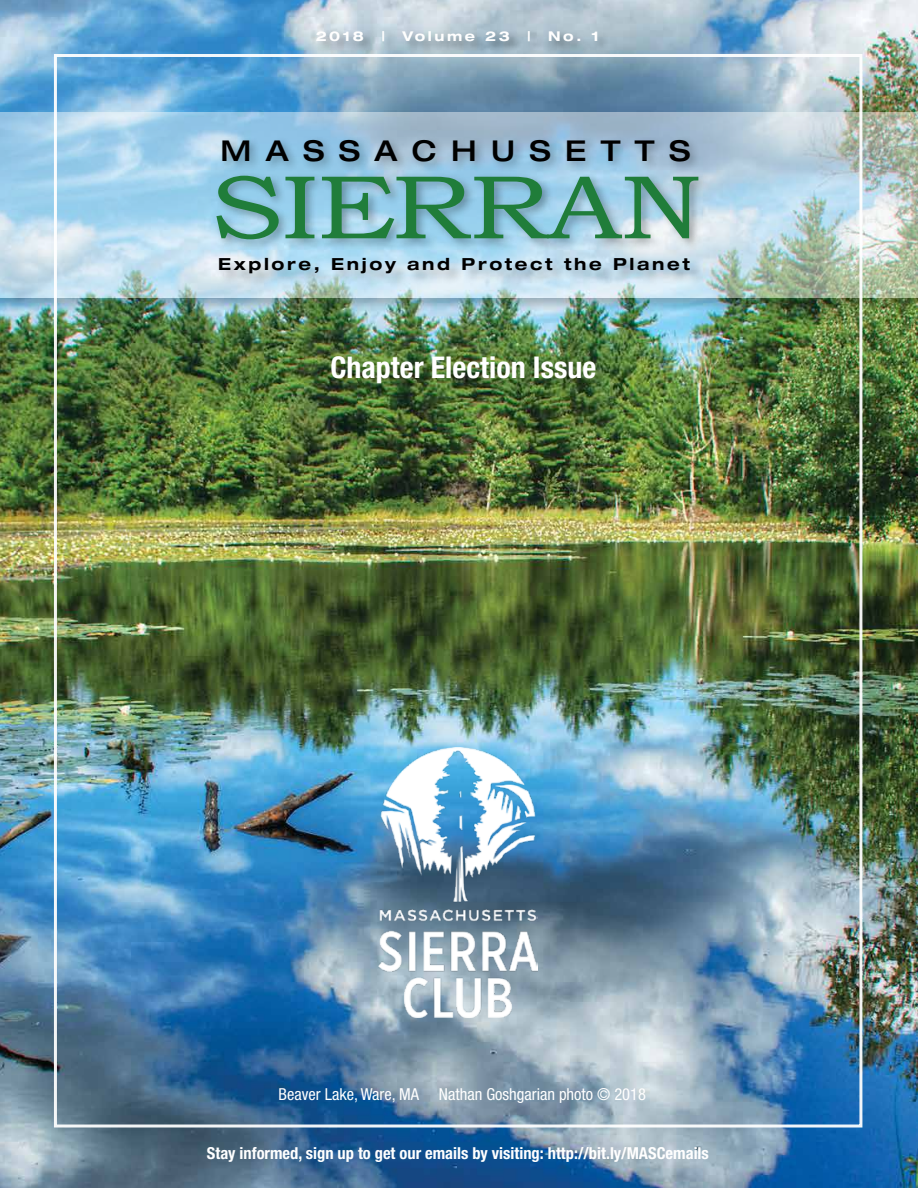
<style>
.page{position:relative;width:918px;height:1188px;background:#fff}
.page>*{position:absolute;margin:0;border:0;box-sizing:border-box;transform-origin:0 0}
.t1{font:90.3px "Bookman Old Style";letter-spacing:-.02em;color:#207d3a;scale:1.23 1}
.t2{font:700 condensed 30px "Helvetica Neue";color:#fff}
.t3{font:500 expanded 28.8px "Helvetica Neue";letter-spacing:.5em;color:#000}
.t4{font:700 expanded 16.65px "Helvetica Neue";letter-spacing:.155em;color:#000}
.t5{font:700 condensed 16.5px "Helvetica Neue";color:#fff}
.t6{font:condensed 16.5px "Helvetica Neue";color:#fff}
.t7{font:700 expanded 13.5px "Helvetica Neue";letter-spacing:.19em;color:#fff}
</style>
<div class="page">
<img style="left:0;top:0;width:918px;height:1188px">
<div style="left:0;top:111px;width:918px;height:201px;background:#000;opacity:.5"></div>
<img style="left:0;top:112px;width:918px;height:186px">
<svg style="left:376px;top:835px;width:164px;height:37px"></svg>
<img style="left:379px;top:748px;width:158px;height:270px">
<div style="left:314px;top:29px;width:296px;height:25px;background:#000;opacity:.4"></div>
<div style="left:213px;top:172px;width:498px;height:80px;background:#000;opacity:.3"></div>
<div style="left:219px;top:257px;width:486px;height:32px;background:#000;opacity:.25"></div>
<div style="left:219px;top:135px;width:482px;height:38px;background:#000;opacity:.3"></div>
<div style="left:331px;top:355px;width:280px;height:43px;background:#000;opacity:.25"></div>
<p class="t7" style="left:316px;top:28px;width:50px">2018</p>
<p class="t7" style="left:382px;top:28px;width:4px">|</p>
<p class="t7" style="left:402px;top:28px;width:109px">Volume 23</p>
<p class="t7" style="left:528px;top:28px;width:4px">|</p>
<p class="t7" style="left:548px;top:28px;width:52px">No. 1</p>
<h3 class="t3" style="left:221px;top:133px;width:471px">MASSACHUSETTS</h3>
<h1 class="t1" style="left:210px;top:156px;width:402px">SIERRAN</h1>
<p class="t4" style="left:218px;top:254px;width:473px">Explore, Enjoy and Protect the Planet</p>
<h2 class="t2" style="left:330px;top:349px;width:267px">Chapter Election Issue</h2>
<p class="t6" style="left:278px;top:1084px;width:369px">Beaver Lake, Ware, MA Nathan Goshgarian photo © 2018</p>
<p class="t5" style="left:207px;top:1143px;width:504px">Stay informed, sign up to get our emails by visiting: http://bit.ly/MASCemails</p>
</div>
